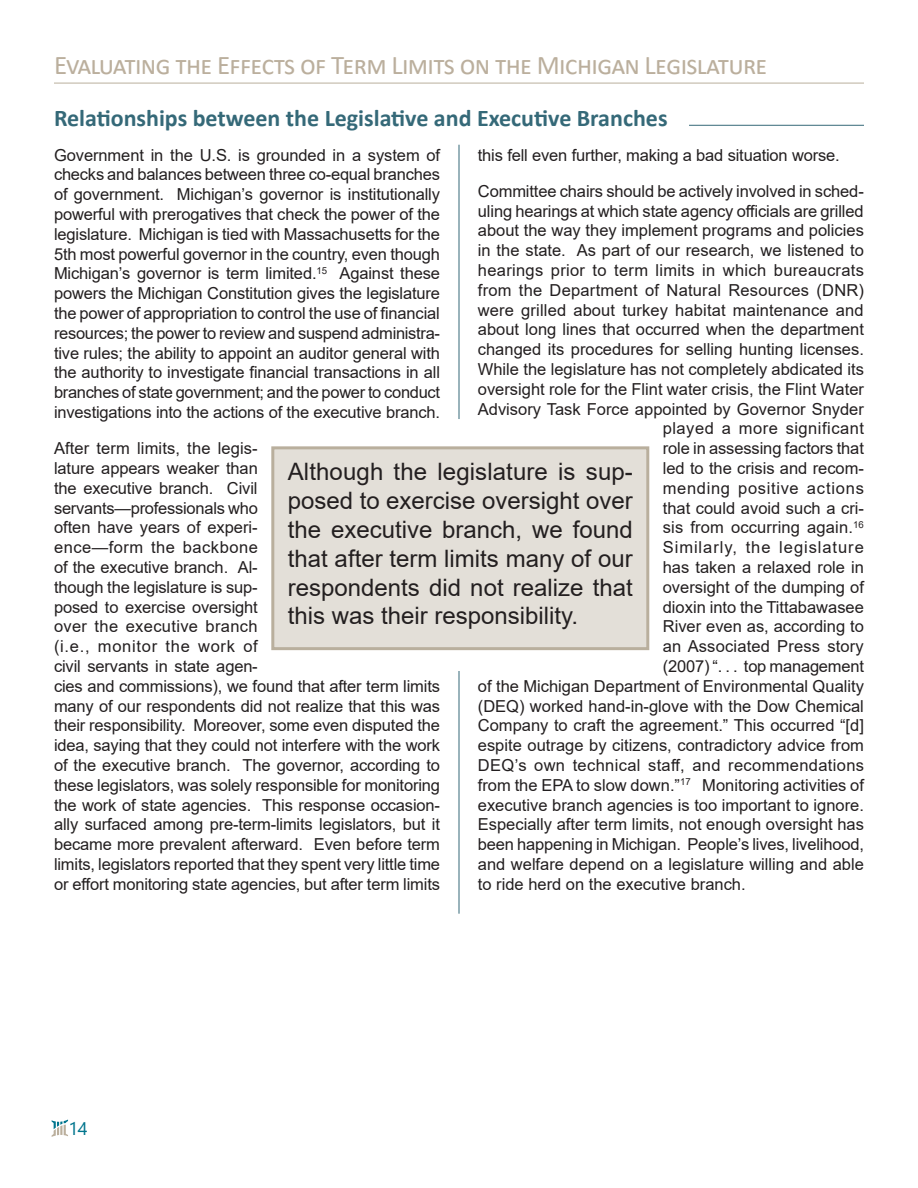
<style>
.page{position:relative;width:918px;height:1188px;background:#fff}
.page>*{position:absolute;margin:0;border:0;box-sizing:border-box;transform-origin:0 0}
.t1{font:27px "Calibri";letter-spacing:-.025em;color:#bbaf9d}
.t2{font:24px/28.8px "Arial";color:#231f20;text-align:justify}
.Heading_1{font:700 24px "Calibri";color:#356978}
.t3{font:18.3px "Segoe UI";color:#00758d}
.t4{font:16.5px/19.8px "Arial";color:#231f20;text-align:justify}
.t5{font:16.5px "Arial";letter-spacing:.02em;color:#231f20}
.t6{font:16.5px "Arial";letter-spacing:.055em;color:#231f20}
.t7{font:16.5px "Arial";letter-spacing:.03em;color:#231f20}
.t8{font:16.5px "Arial";letter-spacing:.04em;color:#231f20}
</style>
<div class="page">
<svg style="left:52px;top:1120px;width:16px;height:17px"></svg>
<hr style="left:54px;top:83px;width:810px;height:1px;background:#b9af9d">
<hr style="left:689px;top:125px;width:175px;height:1px;background:#356978">
<div style="left:273px;top:448px;width:375px;height:201px;background:#e3dfd8"></div>
<div style="left:271px;top:446px;width:378px;height:204px;border:3px solid #b9af9d"></div>
<hr style="left:459px;top:145px;width:1px;height:274px;background:#356978">
<hr style="left:459px;top:671px;width:1px;height:243px;background:#356978">
<h1 class="t1" style="left:54px;top:47px;width:715px">Evaluating the Effects of Term Limits on the Michigan Legislature</h1>
<p class="Heading_1" style="left:54px;top:101px;width:615px">Relationships between the Legislative and Executive Branches</p>
<p class="t4" style="left:54px;top:145px;width:388px">Government in the U.S. is grounded in a system of checks and balances between three co-equal branches of government. Michigan’s governor is institutionally powerful with prerogatives that check the power of the legislature. Michigan is tied with Massachusetts for the 5th most powerful governor in the country, even though Michigan’s governor is term limited.<sup>15</sup> Against these powers the Michigan Constitution gives the legislature the power of appropriation to control the use of financial resources; the power to review and suspend administra&shy;tive rules; the ability to appoint an auditor general with the authority to investigate financial transactions in all branches of state government; and the power to conduct investigations into the actions of the executive branch.</p>
<p class="t4" style="left:54px;top:438px;width:388px;text-align:left">After term limits, the legis-<br>lature appears weaker than<br>the executive branch. Civil<br>servants—professionals who<br>often have years of experi-<br>ence—form the backbone<br>of the executive branch. Al-<br>though the legislature is sup-<br>posed to exercise oversight<br>over the executive branch<br>(i.e., monitor the work of<br>civil servants in state agen-<br>cies and commissions), we found that after term limits many of our respondents did not realize that this was their responsibility. Moreover, some even disputed the idea, saying that they could not interfere with the work of the executive branch. The governor, according to these legislators, was solely responsible for monitoring the work of state agencies. This response occasion&shy;ally surfaced among pre-term-limits legislators, but it became more prevalent afterward. Even before term limits, legislators reported that they spent very little time or effort monitoring state agencies, but after term limits</p>
<p class="t4" style="left:478px;top:145px;width:363px">this fell even further, making a bad situation worse.</p>
<p class="t4" style="left:478px;top:181px;width:388px">Committee chairs should be actively involved in sched-</p>
<p class="t4" style="left:478px;top:201px;width:387px">uling hearings at which state agency officials are grilled</p>
<p class="t4" style="left:478px;top:221px;width:388px">about the way they implement programs and policies</p>
<p class="t4" style="left:478px;top:240px;width:388px">in the state. As part of our research, we listened to</p>
<p class="t5" style="left:478px;top:259px;width:388px">hearings prior to term limits in which bureaucrats</p>
<p class="t4" style="left:478px;top:280px;width:388px">from the Department of Natural Resources (DNR)</p>
<p class="t4" style="left:478px;top:300px;width:387px">were grilled about turkey habitat maintenance and</p>
<p class="t4" style="left:478px;top:320px;width:388px">about long lines that occurred when the department</p>
<p class="t4" style="left:478px;top:339px;width:388px">changed its procedures for selling hunting licenses.</p>
<p class="t4" style="left:478px;top:359px;width:388px">While the legislature has not completely abdicated its</p>
<p class="t4" style="left:478px;top:379px;width:388px">oversight role for the Flint water crisis, the Flint Water</p>
<p class="t4" style="left:478px;top:399px;width:388px">Advisory Task Force appointed by Governor Snyder</p>
<p class="t7" style="left:663px;top:417px;width:203px">played a more significant</p>
<p class="t4" style="left:663px;top:438px;width:203px">role in assessing factors that</p>
<p class="t4" style="left:663px;top:458px;width:203px">led to the crisis and recom-</p>
<p class="t8" style="left:663px;top:477px;width:203px">mending positive actions</p>
<p class="t4" style="left:663px;top:498px;width:203px">that could avoid such a cri-</p>
<p class="t4" style="left:663px;top:518px;width:203px">sis from occurring again.<sup>16</sup></p>
<p class="t6" style="left:663px;top:536px;width:203px">Similarly, the legislature</p>
<p class="t4" style="left:663px;top:557px;width:203px">has taken a relaxed role in</p>
<p class="t4" style="left:663px;top:577px;width:203px">oversight of the dumping of</p>
<p class="t4" style="left:663px;top:597px;width:203px">dioxin into the Tittabawasee</p>
<p class="t4" style="left:663px;top:617px;width:203px">River even as, according to</p>
<p class="t4" style="left:663px;top:636px;width:203px">an Associated Press story</p>
<p class="t4" style="left:663px;top:656px;width:203px">(2007) “. . . top management</p>
<p class="t4" style="left:478px;top:676px;width:388px">of the Michigan Department of Environmental Quality</p>
<p class="t4" style="left:478px;top:696px;width:388px">(DEQ) worked hand-in-glove with the Dow Chemical</p>
<p class="t4" style="left:478px;top:716px;width:388px">Company to craft the agreement.” This occurred “[d]</p>
<p class="t4" style="left:478px;top:735px;width:388px">espite outrage by citizens, contradictory advice from</p>
<p class="t5" style="left:478px;top:754px;width:388px">DEQ’s own technical staff, and recommendations</p>
<p class="t4" style="left:478px;top:775px;width:388px">from the EPA to slow down.”<sup>17</sup> Monitoring activities of</p>
<p class="t4" style="left:478px;top:795px;width:388px">executive branch agencies is too important to ignore.</p>
<p class="t4" style="left:478px;top:815px;width:388px">Especially after term limits, not enough oversight has</p>
<p class="t4" style="left:478px;top:834px;width:388px">been happening in Michigan. People’s lives, livelihood,</p>
<p class="t4" style="left:478px;top:854px;width:388px">and welfare depend on a legislature willing and able</p>
<p class="t4" style="left:478px;top:874px;width:269px">to ride herd on the executive branch.</p>
<p class="t2" style="left:288px;top:457px;width:346px">Although the legislature is sup&shy;posed to exercise oversight over the executive branch, we found that after term limits many of our respondents did not realize that this was their responsibility.</p>
<p class="t3" style="left:68px;top:1111px;width:21px">14</p>
</div>
